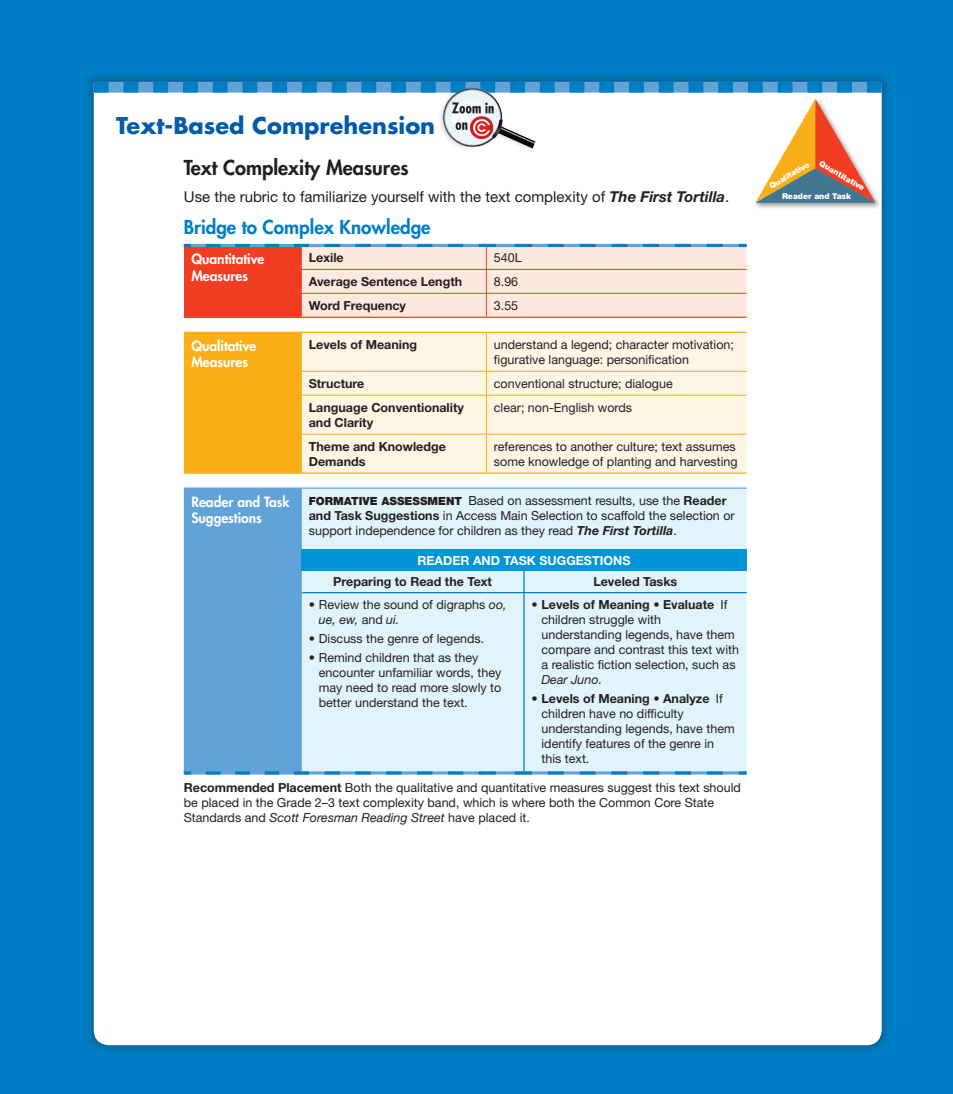
<style>
.page{position:relative;width:953px;height:1094px;background:#fff}
.page>*{position:absolute;margin:0;border:0;box-sizing:border-box;transform-origin:0 0}
.t1{font:700 22.5px "Futura Std";color:#015aaa}
.t2{font:800 20px "Futura Std";color:#231f20}
.t3{font:800 18.75px "Futura Std";color:#007ec5}
.t4{font:15px "Helvetica Neue LT Std";color:#231f20}
.t5{font:800 13.75px/16.2px "Futura Std";color:#fff}
.t6{font:12.5px/15px "Helvetica Neue LT Std";color:#231f20}
.t7{font:700 12.5px/15px "Helvetica Neue LT Std";color:#231f20}
.t8{font:700 12.5px "Helvetica Neue LT Std";color:#fff}
.t9{font:italic 12.5px "Helvetica Neue LT Std";color:#231f20}
.t10{font:900 8px "Helvetica Neue LT Std";color:#fff}
.s1{font-weight:700;font-style:italic}
.s2{font-weight:900;font-size:11.25px}
.s3{font-weight:700}
.s4{font-style:italic}
</style>
<div class="page">
<div style="left:0;top:0;width:952px;height:1093px;background:#007ec5"></div>
<div style="left:83px;top:71px;width:809px;height:984px;background:#231f20;opacity:.3"></div>
<div style="left:94px;top:92px;width:787px;height:952px;background:#fff"></div>
<svg style="left:94px;top:82px;width:787px;height:10px"></svg>
<div style="left:754px;top:98px;width:130px;height:115px;background:#231f20;opacity:.3"></div>
<img style="left:751px;top:94px;width:131px;height:116px">
<svg style="left:755px;top:99px;width:120px;height:104px;background:#dab89f"></svg>
<div style="left:184px;top:245px;width:117px;height:72px;background:#ef3e22"></div>
<div style="left:184px;top:332px;width:117px;height:141px;background:#faaf18"></div>
<div style="left:302px;top:333px;width:444px;height:139px;background:#fef5e5"></div>
<div style="left:309px;top:488px;width:437px;height:283px;background:#e1f4fc"></div>
<div style="left:301px;top:549px;width:445px;height:22px;background:#0095d9"></div>
<hr style="left:184px;top:244px;width:117px;height:3px;background:#60a3d8">
<hr style="left:301px;top:771px;width:185px;height:3px;background:#60a3d8">
<hr style="left:486px;top:771px;width:38px;height:3px;background:#60a3d8">
<hr style="left:524px;top:771px;width:222px;height:3px;background:#60a3d8">
<svg style="left:206px;top:244px;width:74px;height:3px"></svg>
<svg style="left:184px;top:244px;width:7px;height:3px"></svg>
<svg style="left:324px;top:771px;width:147px;height:3px"></svg>
<svg style="left:478px;top:771px;width:18px;height:3px"></svg>
<svg style="left:548px;top:771px;width:182px;height:3px"></svg>
<svg style="left:514px;top:771px;width:18px;height:3px"></svg>
<svg style="left:738px;top:771px;width:8px;height:3px"></svg>
<hr style="left:184px;top:487px;width:117px;height:1px;background:#60a3d8">
<hr style="left:301px;top:487px;width:185px;height:1px;background:#60a3d8">
<hr style="left:486px;top:487px;width:38px;height:1px;background:#60a3d8">
<hr style="left:524px;top:487px;width:222px;height:1px;background:#60a3d8">
<div style="left:184px;top:488px;width:125px;height:286px;background:#60a3d8"></div>
<hr style="left:301px;top:592px;width:1px;height:179px;background:#60a3d8">
<svg style="left:523px;top:571px;width:1px;height:21px"></svg>
<hr style="left:523px;top:593px;width:1px;height:178px;background:#007ec5">
<hr style="left:301px;top:592px;width:185px;height:1px;background:#007ec5">
<hr style="left:486px;top:592px;width:38px;height:1px;background:#007ec5">
<hr style="left:524px;top:592px;width:222px;height:1px;background:#007ec5">
<svg style="left:294px;top:244px;width:452px;height:72px;background:#f3ddd4"></svg>
<hr style="left:486px;top:293px;width:38px;height:1px;background:#ef3e22">
<hr style="left:524px;top:293px;width:222px;height:1px;background:#ef3e22">
<hr style="left:184px;top:316px;width:117px;height:2px;background:#ef3e22">
<hr style="left:301px;top:316px;width:185px;height:2px;background:#ef3e22">
<hr style="left:486px;top:316px;width:38px;height:2px;background:#ef3e22">
<hr style="left:524px;top:316px;width:222px;height:2px;background:#ef3e22">
<hr style="left:184px;top:331px;width:117px;height:2px;background:#faaf18">
<hr style="left:301px;top:333px;width:1px;height:38px;background:#faaf18">
<hr style="left:301px;top:331px;width:185px;height:2px;background:#faaf18">
<hr style="left:486px;top:333px;width:1px;height:38px;background:#faaf18">
<hr style="left:486px;top:331px;width:38px;height:2px;background:#faaf18">
<hr style="left:524px;top:331px;width:222px;height:2px;background:#faaf18">
<svg style="left:301px;top:372px;width:1px;height:23px"></svg>
<hr style="left:301px;top:371px;width:185px;height:1px;background:#faaf18">
<svg style="left:486px;top:372px;width:1px;height:23px"></svg>
<hr style="left:486px;top:371px;width:38px;height:1px;background:#faaf18">
<hr style="left:524px;top:371px;width:222px;height:1px;background:#faaf18">
<hr style="left:301px;top:395px;width:1px;height:39px;background:#faaf18">
<hr style="left:301px;top:395px;width:185px;height:1px;background:#faaf18">
<hr style="left:486px;top:395px;width:1px;height:39px;background:#faaf18">
<hr style="left:486px;top:395px;width:38px;height:1px;background:#faaf18">
<hr style="left:524px;top:395px;width:222px;height:1px;background:#faaf18">
<hr style="left:301px;top:434px;width:1px;height:38px;background:#faaf18">
<hr style="left:301px;top:434px;width:185px;height:1px;background:#faaf18">
<hr style="left:486px;top:434px;width:1px;height:38px;background:#faaf18">
<hr style="left:486px;top:434px;width:38px;height:1px;background:#faaf18">
<hr style="left:524px;top:434px;width:222px;height:1px;background:#faaf18">
<hr style="left:301px;top:472px;width:185px;height:1px;background:#faaf18">
<hr style="left:486px;top:472px;width:38px;height:1px;background:#faaf18">
<hr style="left:524px;top:472px;width:222px;height:1px;background:#faaf18">
<img style="left:434px;top:82px;width:105px;height:75px">
<h1 class="t1" style="left:116px;top:110px;width:320px">Text-Based Comprehension</h1>
<h2 class="t2" style="left:184px;top:155px;width:226px">Text Complexity Measures</h2>
<p class="t4" style="left:184px;top:188px;width:547px">Use the rubric to familiarize yourself with the text complexity of <span class="s1">The First Tortilla</span>.</p>
<h3 class="t3" style="left:184px;top:215px;width:248px">Bridge to Complex Knowledge</h3>
<p class="t5" style="left:191px;top:251px;width:74px">Quantitative<br>Measures</p>
<p class="t7" style="left:309px;top:249px;width:36px">Lexile</p>
<p class="t6" style="left:494px;top:250px;width:29px">540L</p>
<p class="t7" style="left:309px;top:273px;width:155px">Average Sentence Length</p>
<p class="t6" style="left:494px;top:274px;width:26px">8.96</p>
<p class="t7" style="left:309px;top:297px;width:99px">Word Frequency</p>
<p class="t6" style="left:494px;top:297px;width:26px">3.55</p>
<p class="t5" style="left:191px;top:338px;width:67px">Qualitative<br>Measures</p>
<p class="t7" style="left:309px;top:336px;width:110px">Levels of Meaning</p>
<p class="t6" style="left:494px;top:336px;width:241px">understand a legend; character motivation; figurative language: personification</p>
<p class="t7" style="left:309px;top:375px;width:57px">Structure</p>
<p class="t6" style="left:494px;top:375px;width:180px">conventional structure; dialogue</p>
<p class="t7" style="left:309px;top:399px;width:157px">Language Conventionality and Clarity</p>
<p class="t6" style="left:494px;top:399px;width:140px">clear; non-English words</p>
<p class="t7" style="left:309px;top:438px;width:139px">Theme and Knowledge<br>Demands</p>
<p class="t6" style="left:494px;top:438px;width:245px">references to another culture; text assumes some knowledge of planting and harvesting</p>
<p class="t5" style="left:191px;top:493px;width:100px">Reader and Task<br>Suggestions</p>
<p class="t6" style="left:309px;top:492px;width:427px"><span class="s2">FORMATIVE ASSESSMENT</span> Based on assessment results, use the <span class="s3">Reader and Task Suggestions</span> in Access Main Selection to scaffold the selection or support independence for children as they read <span class="s1">The First Tortilla</span>.</p>
<p class="t8" style="left:417px;top:552px;width:103px">Reader and Task</p>
<p class="t8" style="left:539px;top:552px;width:91px">Suggestions</p>
<p class="t7" style="left:333px;top:574px;width:160px">Preparing to Read the Text</p>
<p class="t7" style="left:593px;top:574px;width:85px">Leveled Tasks</p>
<p class="t6" style="left:319px;top:596px;width:189px;text-indent:-10px">• Review the sound of digraphs <span class="s4">oo, ue, ew,</span> and <span class="s4">ui.</span></p>
<p class="t6" style="left:309px;top:630px;width:177px">• Discuss the genre of legends.</p>
<p class="t6" style="left:319px;top:649px;width:184px;text-indent:-10px">• Remind children that as they encounter unfamiliar words, they may need to read more slowly to better understand the text.</p>
<p class="t6" style="left:541px;top:596px;width:199px;text-indent:-10px">• <span class="s3">Levels of Meaning • Evaluate</span> If children struggle with understanding legends, have them compare and contrast this text with a realistic fiction selection, such as</p>
<p class="t9" style="left:541px;top:672px;width:62px">Dear Juno.</p>
<p class="t6" style="left:541px;top:690px;width:195px;text-indent:-10px">• <span class="s3">Levels of Meaning • Analyze</span> If children have no difficulty understanding legends, have them identify features of the genre in this text.</p>
<p class="t6" style="left:184px;top:779px;width:558px"><span class="s3">Recommended Placement</span> Both the qualitative and quantitative measures suggest this text should be placed in the Grade 2–3 text complexity band, which is where both the Common Core State<br>Standards and <span class="s4">Scott Foresman Reading Street</span> have placed it.</p>
<p class="t10" style="left:767px;top:182px;width:46px;rotate:-30deg">Qualitative</p>
<p class="t10" style="left:822px;top:158px;width:52px;rotate:30deg">Quantitative</p>
<p class="t10" style="left:782px;top:191px;width:71px">Reader and Task</p>
</div>
